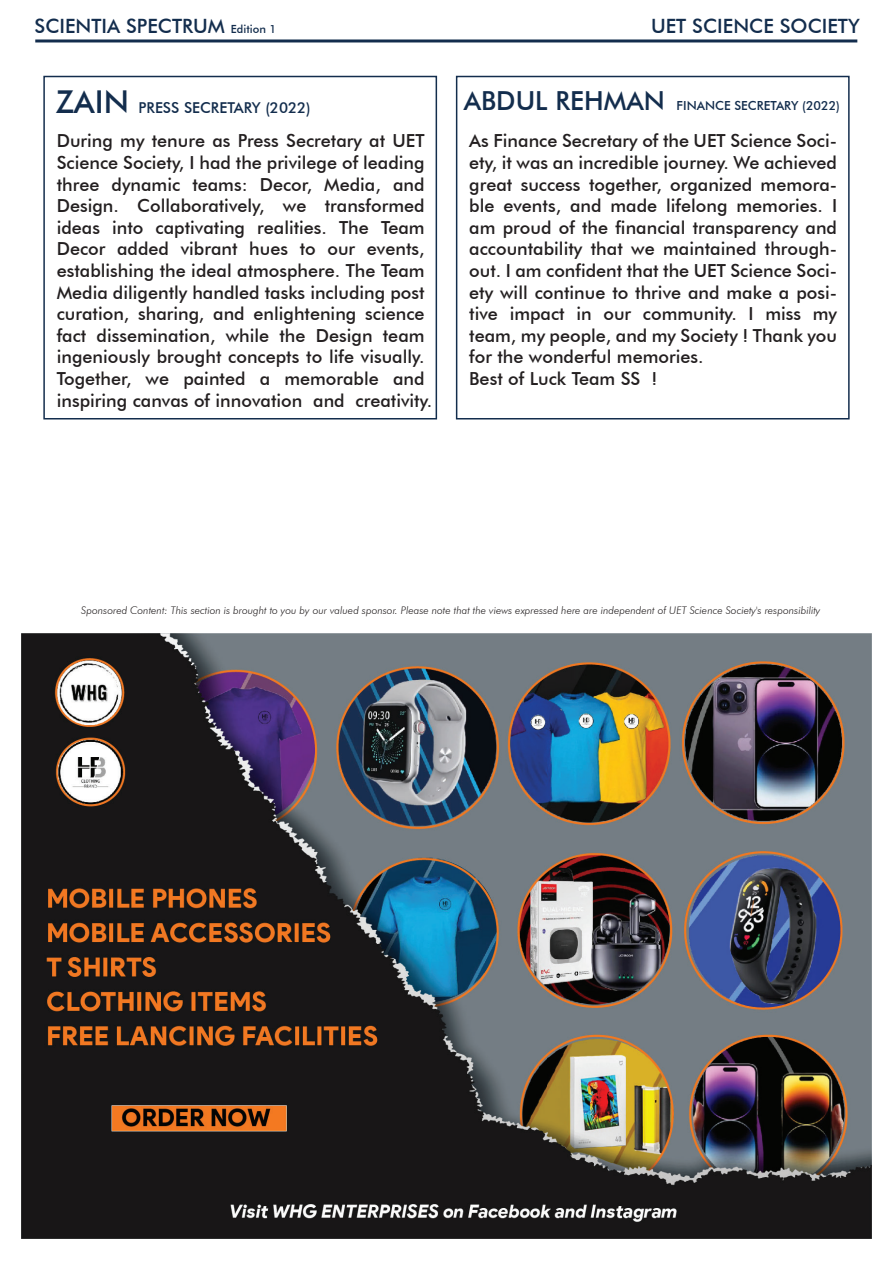
<style>
.page{position:relative;width:893px;height:1263px;background:#fff}
.page>*{position:absolute;margin:0;border:0;box-sizing:border-box;transform-origin:0 0}
.t1{font:500 19.65px "Futura BT";color:#132d4d}
.t2{font:500 18px/21.6px "Futura BT";color:#231f20}
.t3{font:500 15px "Futura BT";color:#132d4d}
.t4{font:500 12.45px "Futura BT";color:#132d4d}
.t5{font:italic 300 10.5px "Futura BT";color:#231f20}
.s1{font-size:11.25px}
.s2{font-size:31.5px}
.s3{font-size:26.25px}
</style>
<div class="page">
<hr style="left:35px;top:39px;width:822px;height:3px;background:#132d4d">
<div style="left:43px;top:76px;width:394px;height:343px;border:2px solid #132d4d"></div>
<div style="left:456px;top:76px;width:394px;height:343px;border:2px solid #132d4d"></div>
<img style="left:21px;top:633px;width:851px;height:606px">
<p class="t1" style="left:35px;top:14px;width:243px">SCIENTIA SPECTRUM <span class="s1">Edition 1</span></p>
<p class="t1" style="left:651px;top:14px;width:210px">UET SCIENCE SOCIETY</p>
<p class="t3" style="left:56px;top:99px;width:256px"><span class="s2">ZAIN</span> PRESS SECRETARY (2022)</p>
<p class="t4" style="left:464px;top:98px;width:378px"><span class="s3">ABDUL REHMAN</span> FINANCE SECRETARY (2022)</p>
<p class="t2" style="left:57px;top:130px;width:377px">During my tenure as Press Secretary at UET Science Society, I had the privilege of leading three dynamic teams: Decor, Media, and Design. Collaboratively, we transformed ideas into captivating realities. The Team Decor added vibrant hues to our events, establishing the ideal atmosphere. The Team Media diligently handled tasks including post curation, sharing, and enlightening science fact dissemination, while the Design team ingeniously brought concepts to life visually.<br>Together, we painted a memorable and inspiring canvas of innovation and creativity.</p>
<p class="t2" style="left:469px;top:130px;width:369px">As Finance Secretary of the UET Science Soci&shy;ety, it was an incredible journey. We achieved great success together, organized memora&shy;ble events, and made lifelong memories. I am proud of the financial transparency and accountability that we maintained through&shy;out. I am confident that the UET Science Soci&shy;ety will continue to thrive and make a posi&shy;tive impact in our community. I miss my team, my people, and my Society ! Thank you for the wonderful memories.<br>Best of Luck Team SS !</p>
<p class="t5" style="left:81px;top:603px;width:741px">Sponsored Content: This section is brought to you by our valued sponsor. Please note that the views expressed here are independent of UET Science Society's responsibility</p>
</div>
